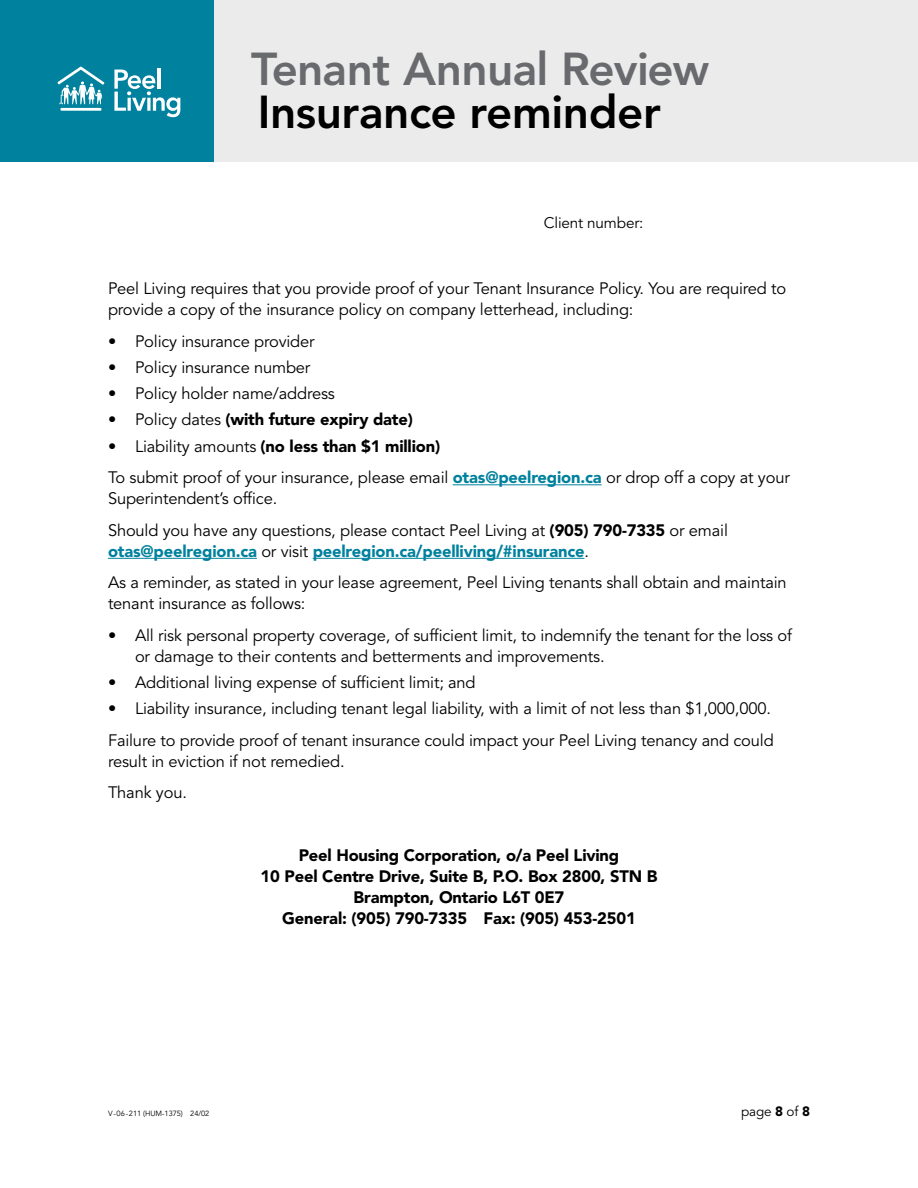
<style>
.page{position:relative;width:918px;height:1188px;background:#fff}
.page>*{position:absolute;margin:0;border:0;box-sizing:border-box;transform-origin:0 0}
.t1{font:800 45.75px "Avenir LT Std";letter-spacing:-.02em;color:#696a6d}
.t2{font:800 45.75px "Avenir LT Std";letter-spacing:-.01em;color:#000}
.TX1{font:16.5px/21px "Avenir LT Std";letter-spacing:-.01em;color:#000}
.TX1-UL_-_bullet_list{font:16.5px/21px "Avenir LT Std";letter-spacing:-.01em;color:#000}
.TX1_-_noSpaceAbove{font:900 16.5px "Avenir LT Std";letter-spacing:-.01em;color:#000}
.TX1-UL_-_bullet_list-2{font:900 16.5px "Avenir LT Std";letter-spacing:-.01em;color:#000}
.TX1-2{font:900 16.5px "Avenir LT Std";letter-spacing:-.01em;color:#000}
.TX4_-_automated_text{font:15.3px "Avenir LT Std";letter-spacing:-.01em;color:#000}
.t3{font:13.5px "Avenir LT Std";letter-spacing:-.01em;color:#000}
.t4{font:7.5px "Avenir LT Std";letter-spacing:-.01em;color:#000}
.s1{font-weight:400}
.s2{font-weight:900;color:#00819d}
.s3{font-weight:900}
</style>
<div class="page">
<div style="left:213px;top:0;width:705px;height:162px;background:#ebebec"></div>
<div style="left:0;top:0;width:213px;height:162px;background:#00819d"></div>
<hr style="left:157px;top:68px;width:4px;height:21px;background:#fff">
<svg style="left:114px;top:70px;width:66px;height:47px"></svg>
<hr style="left:60px;top:108px;width:41px;height:3px;background:#fff">
<svg style="left:58px;top:67px;width:46px;height:37px"></svg>
<hr style="left:453px;top:484px;width:149px;height:1px;background:#00819d">
<hr style="left:108px;top:558px;width:149px;height:1px;background:#00819d">
<hr style="left:313px;top:558px;width:271px;height:1px;background:#00819d">
<h1 class="t1" style="left:251px;top:42px;width:460px">Tenant Annual Review</h1>
<h2 class="t2" style="left:258px;top:85px;width:405px">Insurance reminder</h2>
<p class="TX4_-_automated_text" style="left:544px;top:213px;width:101px">Client number:</p>
<p class="TX1" style="left:108px;top:278px;width:680px">Peel Living requires that you provide proof of your Tenant Insurance Policy. You are required to provide a copy of the insurance policy on company letterhead, including:</p>
<p class="TX1-UL_-_bullet_list" style="left:108px;top:331px;width:208px">• Policy insurance provider</p>
<p class="TX1-UL_-_bullet_list" style="left:108px;top:357px;width:204px">• Policy insurance number</p>
<p class="TX1-UL_-_bullet_list" style="left:108px;top:383px;width:229px">• Policy holder name/address</p>
<p class="TX1-UL_-_bullet_list-2" style="left:108px;top:410px;width:307px"><span class="s1">• Policy dates</span> (with future expiry date)</p>
<p class="TX1-UL_-_bullet_list-2" style="left:108px;top:436px;width:334px"><span class="s1">• Liability amounts</span> (no less than $1 million)</p>
<p class="TX1" style="left:108px;top:467px;width:683px">To submit proof of your insurance, please email <span class="s2">otas@peelregion.ca</span> or drop off a copy at your<br>Superintendent’s office.</p>
<p class="TX1" style="left:108px;top:520px;width:621px">Should you have any questions, please contact Peel Living at <span class="s3">(905) 790-7335</span> or email <span class="s2">otas@peelregion.ca</span> or visit <span class="s2">peelregion.ca/peelliving/#insurance</span>.</p>
<p class="TX1" style="left:108px;top:572px;width:680px">As a reminder, as stated in your lease agreement, Peel Living tenants shall obtain and maintain tenant insurance as follows:</p>
<p class="TX1-UL_-_bullet_list" style="left:135px;top:625px;width:659px;text-indent:-27px">• All risk personal property coverage, of sufficient limit, to indemnify the tenant for the loss of or damage to their contents and betterments and improvements.</p>
<p class="TX1-UL_-_bullet_list" style="left:108px;top:672px;width:369px">• Additional living expense of sufficient limit; and</p>
<p class="TX1-UL_-_bullet_list" style="left:108px;top:698px;width:664px">• Liability insurance, including tenant legal liability, with a limit of not less than $1,000,000.</p>
<p class="TX1" style="left:108px;top:730px;width:667px">Failure to provide proof of tenant insurance could impact your Peel Living tenancy and could result in eviction if not remedied.</p>
<p class="TX1" style="left:108px;top:782px;width:80px">Thank you.</p>
<p class="TX1-2" style="left:299px;top:845px;width:322px">Peel Housing Corporation, o/a Peel Living</p>
<p class="TX1_-_noSpaceAbove" style="left:261px;top:866px;width:398px">10 Peel Centre Drive, Suite B, P.O. Box 2800, STN B</p>
<p class="TX1_-_noSpaceAbove" style="left:354px;top:887px;width:212px">Brampton, Ontario L6T 0E7</p>
<p class="TX1_-_noSpaceAbove" style="left:282px;top:908px;width:355px">General: (905) 790-7335 Fax: (905) 453-2501</p>
<p class="t4" style="left:108px;top:1109px;width:103px">V-06-211 (HUM-1375) 24/02</p>
<p class="t3" style="left:741px;top:1104px;width:70px">page <span class="s3">8</span> of <span class="s3">8</span></p>
</div>
